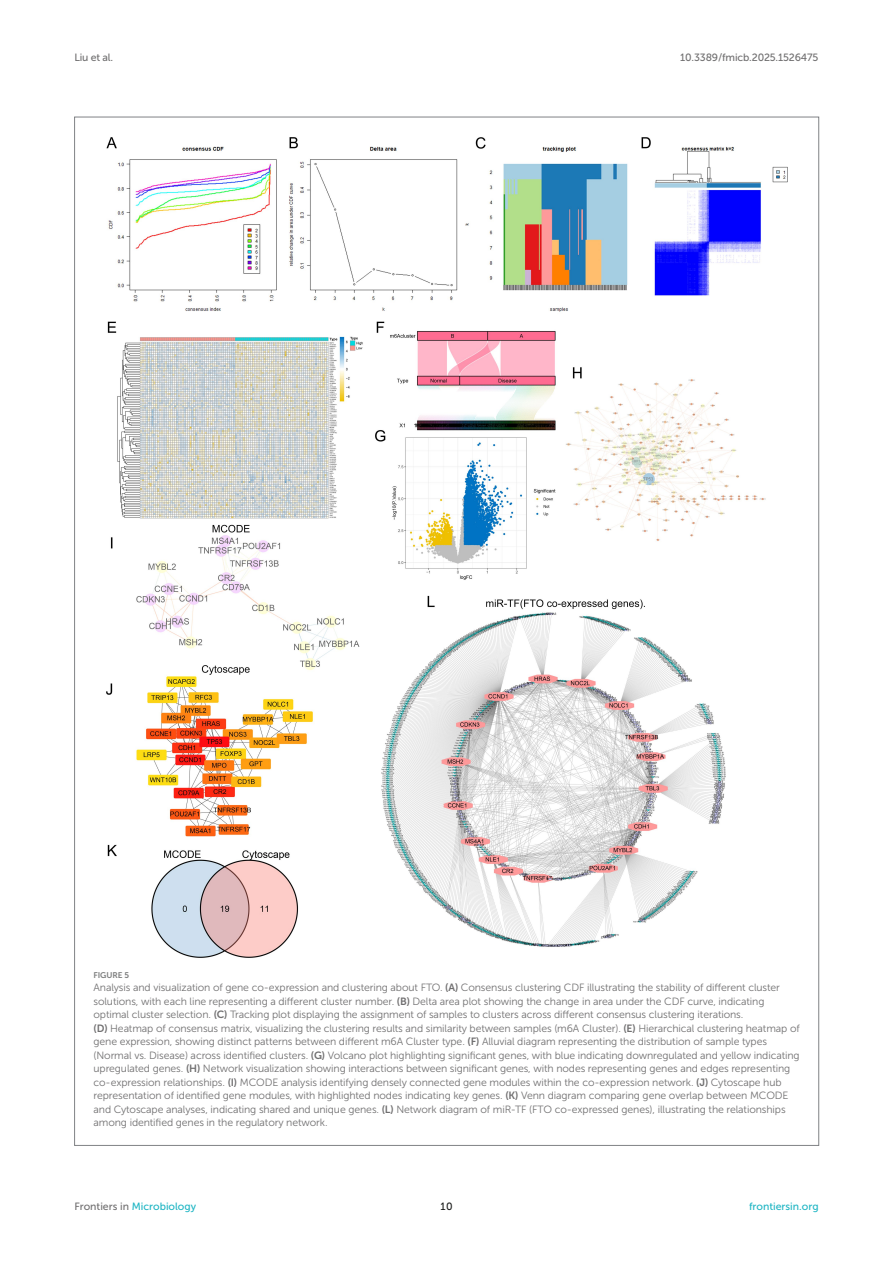
<style>
.page{position:relative;width:893px;height:1263px;background:#fff}
.page>*{position:absolute;margin:0;border:0;box-sizing:border-box;transform-origin:0 0}
.FIG_LEG{font:10.5px/13.5px "Museo Sans 300";letter-spacing:-.01em;color:#706f70}
.t1{font:10.5px "Museo Sans 500";color:#1db5c3}
.t2{font:10.5px "Museo Sans 500";letter-spacing:-.015em;color:#706f70}
.t3{font:10.5px "Museo Sans 500";color:#1b1c1b}
.FIG_HD{font:8.25px "Museo Sans 700";letter-spacing:-.01em;color:#7e7f7f}
.s1{font-family:"Museo Sans 700"}
.s2{color:#706f70}
</style>
<div class="page">
<img style="left:106px;top:137px;width:682px;height:821px">
<p class="t2" style="left:74px;top:51px;width:40px">Liu et al.</p>
<p class="t2" style="left:680px;top:51px;width:140px">10.3389/fmicb.2025.1526475</p>
<p class="FIG_HD" style="left:94px;top:970px;width:37px">FIGURE 5</p>
<p class="FIG_LEG" style="left:94px;top:981px;width:708px">Analysis and visualization of gene co-expression and clustering about FTO. <span class="s1">(A)</span> Consensus clustering CDF illustrating the stability of different cluster solutions, with each line representing a different cluster number. <span class="s1">(B)</span> Delta area plot showing the change in area under the CDF curve, indicating optimal cluster selection. <span class="s1">(C)</span> Tracking plot displaying the assignment of samples to clusters across different consensus clustering iterations.<br><span class="s1">(D)</span> Heatmap of consensus matrix, visualizing the clustering results and similarity between samples (m6A Cluster). <span class="s1">(E)</span> Hierarchical clustering heatmap of gene expression, showing distinct patterns between different m6A Cluster type. <span class="s1">(F)</span> Alluvial diagram representing the distribution of sample types (Normal vs. Disease) across identified clusters. <span class="s1">(G)</span> Volcano plot highlighting significant genes, with blue indicating downregulated and yellow indicating upregulated genes. <span class="s1">(H)</span> Network visualization showing interactions between significant genes, with nodes representing genes and edges representing co-expression relationships. <span class="s1">(I)</span> MCODE analysis identifying densely connected gene modules within the co-expression network. <span class="s1">(J)</span> Cytoscape hub representation of identified gene modules, with highlighted nodes indicating key genes. <span class="s1">(K)</span> Venn diagram comparing gene overlap between MCODE and Cytoscape analyses, indicating shared and unique genes. <span class="s1">(L)</span> Network diagram of miR-TF (FTO co-expressed genes), illustrating the relationships among identified genes in the regulatory network.</p>
<p class="t1" style="left:74px;top:1200px;width:123px"><span class="s2">Frontiers in</span> Microbiology</p>
<p class="t3" style="left:440px;top:1200px;width:14px">10</p>
<p class="t1" style="left:749px;top:1200px;width:71px">frontiersin.org</p>
</div>
